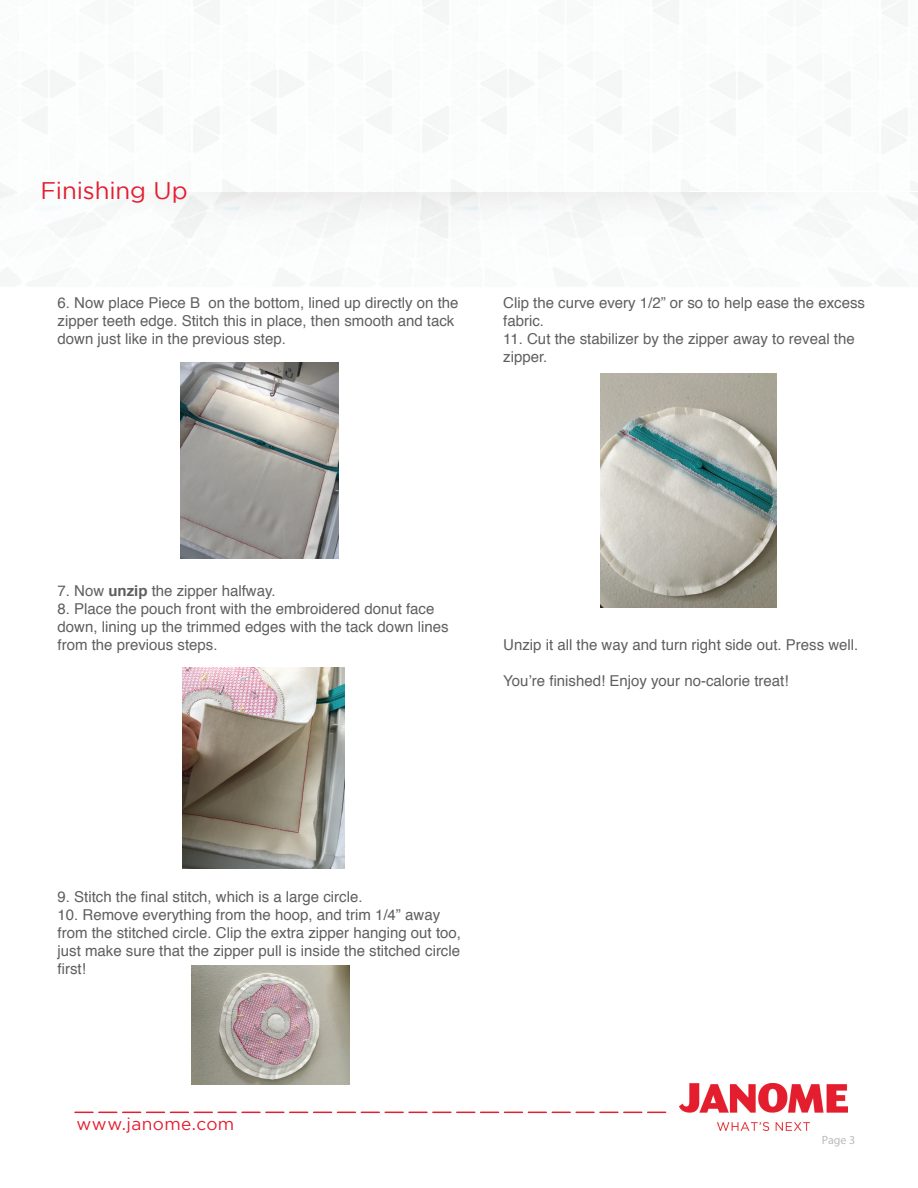
<style>
.page{position:relative;width:918px;height:1188px;background:#fff}
.page>*{position:absolute;margin:0;border:0;box-sizing:border-box;transform-origin:0 0}
.t1{font:24px "Gotham";letter-spacing:-.005em;color:#e41d2f}
.t2{font:17.25px "Gotham";letter-spacing:.025em;color:#e41d2f}
.t3{font:15px/18px "Helvetica";color:#5f5f62}
.t4{font:12px "Myriad Pro";color:#babbbe}
.s1{font-weight:700}
</style>
<div class="page">
<img style="left:680px;top:1084px;width:167px;height:46px">
<svg style="left:75px;top:1112px;width:591px;height:1px"></svg>
<svg style="left:51px;top:192px;width:816px;height:66px"></svg>
<img style="left:180px;top:363px;width:159px;height:195px">
<img style="left:183px;top:667px;width:162px;height:201px">
<img style="left:191px;top:966px;width:159px;height:118px">
<img style="left:601px;top:374px;width:175px;height:234px">
<h1 class="t1" style="left:40px;top:177px;width:149px">Finishing Up</h1>
<p class="t3" style="left:58px;top:294px;width:403px">6. Now place Piece B on the bottom, lined up directly on the zipper teeth edge. Stitch this in place, then smooth and tack down just like in the previous step.</p>
<p class="t3" style="left:503px;top:294px;width:363px">Clip the curve every 1/2” or so to help ease the excess fabric.</p>
<p class="t3" style="left:503px;top:330px;width:353px">11. Cut the stabilizer by the zipper away to reveal the zipper.</p>
<p class="t3" style="left:58px;top:582px;width:220px">7. Now <span class="s1">unzip</span> the zipper halfway.</p>
<p class="t3" style="left:58px;top:600px;width:393px">8. Place the pouch front with the embroidered donut face down, lining up the trimmed edges with the tack down lines from the previous steps.</p>
<p class="t3" style="left:503px;top:636px;width:357px">Unzip it all the way and turn right side out. Press well.</p>
<p class="t3" style="left:503px;top:672px;width:287px">You’re finished! Enjoy your no-calorie treat!</p>
<p class="t3" style="left:58px;top:888px;width:307px">9. Stitch the final stitch, which is a large circle.</p>
<p class="t3" style="left:58px;top:906px;width:405px">10. Remove everything from the hoop, and trim 1/4” away from the stitched circle. Clip the extra zipper hanging out too, just make sure that the zipper pull is inside the stitched circle first!</p>
<p class="t2" style="left:76px;top:1115px;width:159px">www.janome.com</p>
<p class="t4" style="left:822px;top:1133px;width:35px">Page 3</p>
</div>
